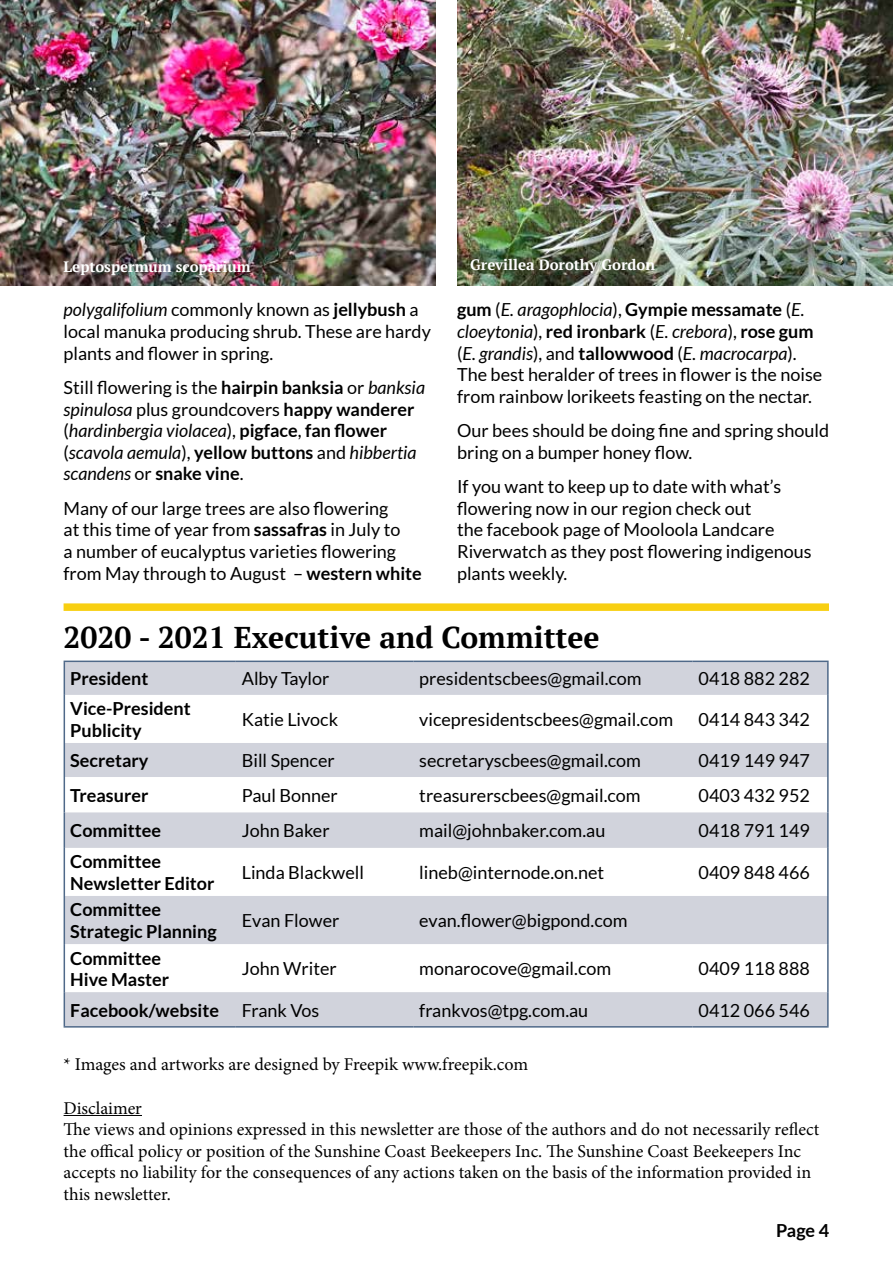
<style>
.page{position:relative;width:893px;height:1263px;background:#fff}
.page>*{position:absolute;margin:0;border:0;box-sizing:border-box;transform-origin:0 0}
.t1{font:700 30px "PT Serif";color:#000}
.t2{font:18px/21.6px "Lato";color:#000}
.t3{font:18px/21.6px "Minion Pro";color:#000}
.t4{font:italic 18px/21.6px "Lato";color:#000}
.t5{font:700 18px/21.6px "Lato";color:#000}
.t6{font:700 15px "PT Serif";color:#fff}
.s1{font-style:italic}
.s2{font-weight:700}
.s3{font-style:normal}
.s4{font-weight:700;font-style:normal}
</style>
<div class="page">
<img style="left:0;top:0;width:435px;height:286px">
<img style="left:457px;top:0;width:436px;height:286px">
<svg style="left:65px;top:662px;width:762px;height:282px;fill:#d1d3dc"></svg>
<div style="left:65px;top:992px;width:762px;height:34px;background:#d1d3dc"></div>
<hr style="left:64px;top:944px;width:1px;height:48px;background:#4f6989">
<hr style="left:64px;top:896px;width:1px;height:48px;background:#4f6989">
<hr style="left:64px;top:992px;width:1px;height:34px;background:#4f6989">
<hr style="left:64px;top:1026px;width:172px;height:1px;background:#4f6989">
<hr style="left:236px;top:1026px;width:177px;height:1px;background:#4f6989">
<hr style="left:413px;top:1026px;width:280px;height:1px;background:#4f6989">
<hr style="left:693px;top:1026px;width:136px;height:1px;background:#4f6989">
<hr style="left:827px;top:992px;width:2px;height:34px;background:#4f6989">
<hr style="left:827px;top:944px;width:2px;height:48px;background:#4f6989">
<hr style="left:827px;top:896px;width:2px;height:48px;background:#4f6989">
<hr style="left:827px;top:812px;width:2px;height:36px;background:#4f6989">
<hr style="left:827px;top:848px;width:2px;height:48px;background:#4f6989">
<hr style="left:827px;top:777px;width:2px;height:35px;background:#4f6989">
<hr style="left:827px;top:743px;width:2px;height:34px;background:#4f6989">
<hr style="left:827px;top:695px;width:2px;height:48px;background:#4f6989">
<hr style="left:827px;top:662px;width:2px;height:33px;background:#4f6989">
<hr style="left:693px;top:660px;width:136px;height:2px;background:#4f6989">
<hr style="left:413px;top:660px;width:280px;height:2px;background:#4f6989">
<hr style="left:236px;top:660px;width:177px;height:2px;background:#4f6989">
<hr style="left:64px;top:660px;width:172px;height:2px;background:#4f6989">
<hr style="left:64px;top:662px;width:1px;height:33px;background:#4f6989">
<hr style="left:64px;top:695px;width:1px;height:48px;background:#4f6989">
<hr style="left:64px;top:743px;width:1px;height:34px;background:#4f6989">
<hr style="left:64px;top:777px;width:1px;height:35px;background:#4f6989">
<hr style="left:64px;top:812px;width:1px;height:36px;background:#4f6989">
<hr style="left:64px;top:848px;width:1px;height:48px;background:#4f6989">
<hr style="left:64px;top:1115px;width:78px;height:1px;background:#000">
<div style="left:64px;top:603px;width:765px;height:8px;background:#f8cf11"></div>
<p class="t6" style="left:64px;top:257px;width:189px">Leptospermum scoparium</p>
<p class="t6" style="left:470px;top:255px;width:186px">Grevillea Dorothy Gordon</p>
<p class="t2" style="left:64px;top:299px;width:369px"><span class="s1">polygalifolium</span> commonly known as <span class="s2">jellybush</span> a local manuka producing shrub. These are hardy plants and flower in spring.</p>
<p class="t4" style="left:64px;top:377px;width:363px"><span class="s3">Still flowering is the</span> <span class="s4">hairpin banksia</span> <span class="s3">or</span> banksia spinulosa <span class="s3">plus groundcovers</span> <span class="s4">happy wanderer </span><span class="s3">(</span>hardinbergia violacea<span class="s3">),</span> <span class="s4">pigface</span><span class="s3">,</span> <span class="s4">fan flower </span><span class="s3">(</span>scavola aemula<span class="s3">),</span> <span class="s4">yellow buttons</span> <span class="s3">and</span> hibbertia scandens <span class="s3">or</span> <span class="s4">snake vine</span><span class="s3">.</span></p>
<p class="t2" style="left:64px;top:497px;width:360px">Many of our large trees are also flowering<br>at this time of year from <span class="s2">sassafras</span> in July to<br>a number of eucalyptus varieties flowering from May through to August – <span class="s2">western white</span></p>
<p class="t2" style="left:457px;top:299px;width:367px"><span class="s2">gum</span> (<span class="s1">E. aragophlocia</span>), <span class="s2">Gympie messamate</span> (<span class="s1">E. cloeytonia</span>), <span class="s2">red ironbark</span> (<span class="s1">E. crebora</span>), <span class="s2">rose gum </span>(<span class="s1">E. grandis</span>), and <span class="s2">tallowwood</span> (<span class="s1">E. macrocarpa</span>).<br>The best heralder of trees in flower is the noise from rainbow lorikeets feasting on the nectar.</p>
<p class="t2" style="left:457px;top:420px;width:374px">Our bees should be doing fine and spring should bring on a bumper honey flow.</p>
<p class="t2" style="left:457px;top:476px;width:356px">If you want to keep up to date with what’s flowering now in our region check out<br>the facebook page of Mooloola Landcare Riverwatch as they post flowering indigenous plants weekly.</p>
<h1 class="t1" style="left:64px;top:617px;width:537px">2020 - 2021 Executive and Committee</h1>
<p class="t5" style="left:70px;top:668px;width:80px">President</p>
<p class="t2" style="left:242px;top:668px;width:89px">Alby Taylor</p>
<p class="t2" style="left:419px;top:668px;width:224px">presidentscbees@gmail.com</p>
<p class="t2" style="left:698px;top:668px;width:113px">0418 882 282</p>
<p class="t5" style="left:70px;top:698px;width:122px">Vice-President<br>Publicity</p>
<p class="t2" style="left:242px;top:709px;width:98px">Katie Livock</p>
<p class="t2" style="left:419px;top:709px;width:255px">vicepresidentscbees@gmail.com</p>
<p class="t2" style="left:698px;top:709px;width:113px">0414 843 342</p>
<p class="t5" style="left:70px;top:750px;width:80px">Secretary</p>
<p class="t2" style="left:242px;top:750px;width:94px">Bill Spencer</p>
<p class="t2" style="left:419px;top:750px;width:223px">secretaryscbees@gmail.com</p>
<p class="t2" style="left:698px;top:750px;width:113px">0419 149 947</p>
<p class="t5" style="left:70px;top:784px;width:80px">Treasurer</p>
<p class="t2" style="left:242px;top:784px;width:98px">Paul Bonner</p>
<p class="t2" style="left:419px;top:784px;width:223px">treasurerscbees@gmail.com</p>
<p class="t2" style="left:698px;top:784px;width:113px">0403 432 952</p>
<p class="t5" style="left:70px;top:820px;width:92px">Committee</p>
<p class="t2" style="left:242px;top:820px;width:89px">John Baker</p>
<p class="t2" style="left:419px;top:820px;width:188px">mail@johnbaker.com.au</p>
<p class="t2" style="left:698px;top:820px;width:113px">0418 791 149</p>
<p class="t5" style="left:70px;top:851px;width:146px">Committee<br>Newsletter Editor</p>
<p class="t2" style="left:242px;top:862px;width:124px">Linda Blackwell</p>
<p class="t2" style="left:419px;top:862px;width:186px">lineb@internode.on.net</p>
<p class="t2" style="left:698px;top:862px;width:113px">0409 848 466</p>
<p class="t5" style="left:70px;top:899px;width:148px">Committee<br>Strategic Planning</p>
<p class="t2" style="left:242px;top:910px;width:99px">Evan Flower</p>
<p class="t2" style="left:419px;top:910px;width:210px">evan.flower@bigpond.com</p>
<p class="t5" style="left:70px;top:947px;width:100px">Committee<br>Hive Master</p>
<p class="t2" style="left:242px;top:958px;width:97px">John Writer</p>
<p class="t2" style="left:419px;top:958px;width:193px">monarocove@gmail.com</p>
<p class="t2" style="left:698px;top:958px;width:113px">0409 118 888</p>
<p class="t5" style="left:70px;top:999px;width:150px">Facebook/website</p>
<p class="t2" style="left:242px;top:999px;width:79px">Frank Vos</p>
<p class="t2" style="left:419px;top:999px;width:170px">frankvos@tpg.com.au</p>
<p class="t2" style="left:698px;top:999px;width:113px">0412 066 546</p>
<p class="t3" style="left:64px;top:1054px;width:466px">* Images and artworks are designed by Freepik www.freepik.com</p>
<p class="t3" style="left:64px;top:1097px;width:757px">Disclaimer<br>The views and opinions expressed in this newsletter are those of the authors and do not necessarily reflect the offical policy or position of the Sunshine Coast Beekeepers Inc. The Sunshine Coast Beekeepers Inc accepts no liability for the consequences of any actions taken on the basis of the information provided in this newsletter.</p>
<p class="t5" style="left:776px;top:1219px;width:55px">Page 4</p>
</div>
